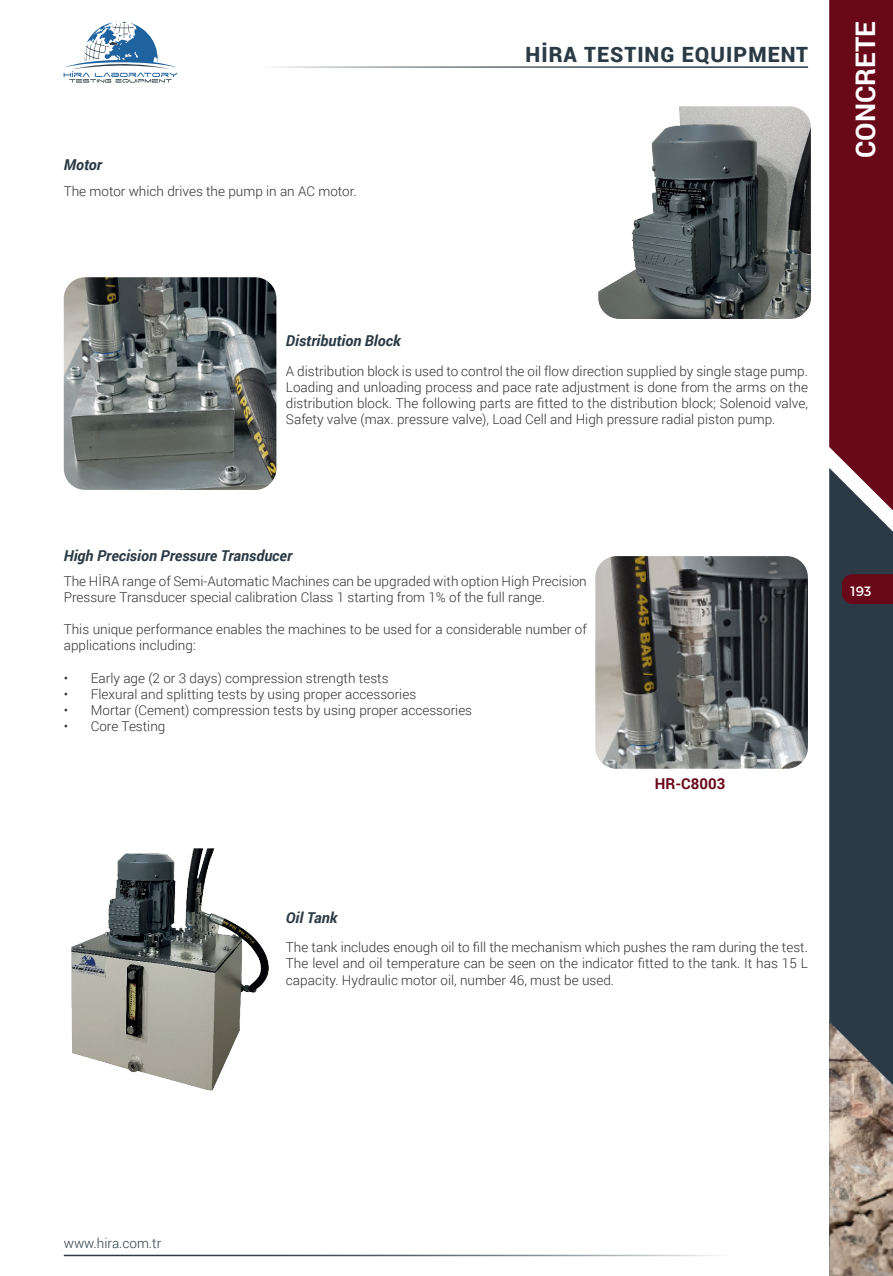
<style>
.page{position:relative;width:893px;height:1276px;background:#fff}
.page>*{position:absolute;margin:0;border:0;box-sizing:border-box;transform-origin:0 0}
.t1{font:700 27px "Roboto";color:#fff}
.t2{font:900 21px "Roboto";letter-spacing:.05em;color:#2b3a45}
.KOD_NUMARASI-1{font:italic 700 15px "Roboto";color:#2b3a45}
.KOD_NUMARASI-5{font:700 15px "Roboto";color:#690819}
.Normal_pra{font:300 13.5px/16.2px "Roboto";color:#312f30;text-align:justify}
.t3{font:300 13.5px "Roboto";color:#2b3a45}
.t4{font:13.5px "Montserrat";color:#fff}
</style>
<div class="page">
<div style="left:829px;top:523px;width:64px;height:498px;background:#2b3a45"></div>
<svg style="left:829px;top:0;width:64px;height:523px;background:#6f1a29"></svg>
<div style="left:842px;top:574px;width:51px;height:30px;background:#690819"></div>
<img style="left:829px;top:1021px;width:64px;height:255px">
<svg style="left:64px;top:21px;width:113px;height:62px"></svg>
<hr style="left:178px;top:66px;width:630px;height:2px;background:#2b3a45">
<hr style="left:64px;top:1254px;width:765px;height:2px;background:#2b3a45">
<img style="left:64px;top:277px;width:212px;height:213px">
<img style="left:598px;top:106px;width:213px;height:213px">
<img style="left:595px;top:556px;width:213px;height:213px">
<img style="left:71px;top:848px;width:198px;height:242px">
<p class="KOD_NUMARASI-1" style="left:64px;top:154px;width:40px">Motor</p>
<p class="Normal_pra" style="left:64px;top:182px;width:294px">The motor which drives the pump in an AC motor.</p>
<h2 class="t2" style="left:525px;top:40px;width:284px">HİRA TESTING EQUIPMENT</h2>
<h1 class="t1" style="left:847px;top:158px;width:138px;rotate:-90deg">CONCRETE</h1>
<p class="KOD_NUMARASI-1" style="left:286px;top:330px;width:116px">Distribution Block</p>
<p class="Normal_pra" style="left:286px;top:362px;width:523px">A distribution block is used to control the oil flow direction supplied by single stage pump.<br>Loading and unloading process and pace rate adjustment is done from the arms on the distribution block. The following parts are fitted to the distribution block; Solenoid valve, Safety valve (max. pressure valve), Load Cell and High pressure radial piston pump.</p>
<p class="KOD_NUMARASI-1" style="left:64px;top:545px;width:230px">High Precision Pressure Transducer</p>
<p class="Normal_pra" style="left:64px;top:572px;width:524px">The HİRA range of Semi-Automatic Machines can be upgraded with option High Precision<br>Pressure Transducer special calibration Class 1 starting from 1% of the full range.</p>
<p class="Normal_pra" style="left:64px;top:621px;width:525px">This unique performance enables the machines to be used for a considerable number of applications including:</p>
<p class="Normal_pra" style="left:64px;top:669px;width:326px">• Early age (2 or 3 days) compression strength tests</p>
<p class="Normal_pra" style="left:64px;top:685px;width:354px">• Flexural and splitting tests by using proper accessories</p>
<p class="Normal_pra" style="left:64px;top:702px;width:410px">• Mortar (Cement) compression tests by using proper accessories</p>
<p class="Normal_pra" style="left:64px;top:718px;width:103px">• Core Testing</p>
<p class="KOD_NUMARASI-5" style="left:655px;top:773px;width:72px">HR-C8003</p>
<p class="t4" style="left:850px;top:580px;width:22px">193</p>
<p class="KOD_NUMARASI-1" style="left:286px;top:907px;width:53px">Oil Tank</p>
<p class="Normal_pra" style="left:286px;top:939px;width:523px">The tank includes enough oil to fill the mechanism which pushes the ram during the test.<br>The level and oil temperature can be seen on the indicator fitted to the tank. It has 15 L capacity. Hydraulic motor oil, number 46, must be used.</p>
<p class="t3" style="left:64px;top:1233px;width:99px">www.hira.com.tr</p>
</div>
